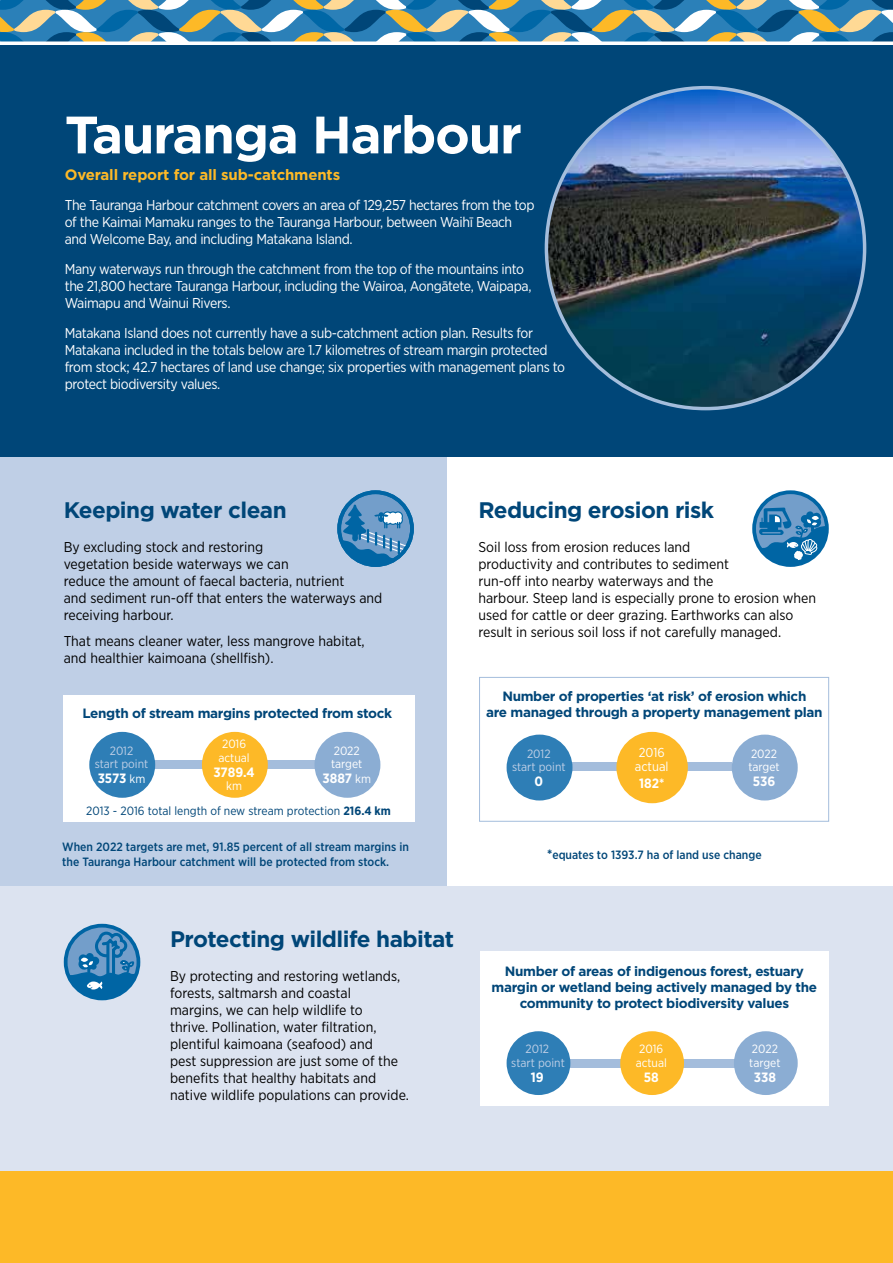
<style>
.page{position:relative;width:893px;height:1263px;background:#fff}
.page>*{position:absolute;margin:0;border:0;box-sizing:border-box;transform-origin:0 0}
.t1{font:700 52.5px "Gotham";letter-spacing:-.025em;color:#fff}
.t2{font:700 22.5px "Gotham";letter-spacing:-.025em;color:#004678}
.t3{font:700 15px "Gotham";letter-spacing:-.01em;color:#fdb927}
.t4{font:14.25px/17.1px "Gotham Narrow";color:#000}
.t5{font:14.25px/17.1px "Gotham Narrow";letter-spacing:-.025em;color:#fff}
.t6{font:700 13.5px/16.2px "Gotham";letter-spacing:-.025em;color:#004678;text-align:center}
.t7{font:700 13.5px "Gotham Narrow";color:#fff}
.t8{font:13.05px/14.5px "Gotham Narrow";color:#fff}
.t9{font:500 12px/14.4px "Gotham Narrow";color:#004678}
.t10{font:12px/13.5px "Gotham Narrow";color:#fff}
.t11{font:12px "Gotham Narrow";color:#004678}
.t12{font:12px/13.5px "Gotham Narrow";color:#bfcfe6;text-align:center}
.s1{font-weight:400;font-size:12px}
.s2{font-weight:700}
.s3{font-weight:700;font-size:13.5px}
</style>
<div class="page">
<svg style="left:0;top:0;width:893px;height:41px;background:#6092a4"></svg>
<div style="left:0;top:1170px;width:893px;height:93px;background:#fdb927"></div>
<svg style="left:0;top:41px;width:893px;height:1px"></svg>
<div style="left:0;top:886px;width:893px;height:284px;background:#dce3f0"></div>
<div style="left:0;top:457px;width:446px;height:429px;background:#bfcfe6"></div>
<div style="left:0;top:45px;width:893px;height:412px;background:#004678"></div>
<div style="left:64px;top:924px;width:76px;height:76px;border:4px solid #0065a4;border-radius:50%"></div>
<svg style="left:68px;top:930px;width:69px;height:68px;background:#488bbc"></svg>
<svg style="left:754px;top:492px;width:73px;height:73px"></svg>
<div style="left:752px;top:490px;width:77px;height:77px;border:4px solid #0065a4;border-radius:50%"></div>
<svg style="left:759px;top:507px;width:68px;height:58px;background:#488dbc"></svg>
<svg style="left:339px;top:492px;width:73px;height:73px"></svg>
<div style="left:337px;top:490px;width:77px;height:77px;border:4px solid #0065a4;border-radius:50%"></div>
<svg style="left:341px;top:504px;width:67px;height:62px;background:#5592c0"></svg>
<div style="left:63px;top:695px;width:352px;height:126px;background:#fff"></div>
<div style="left:479px;top:677px;width:350px;height:144px;background:#fff;border:1px solid #a4bddc"></div>
<div style="left:480px;top:952px;width:349px;height:154px;background:#fff"></div>
<div style="left:558px;top:1059px;width:200px;height:8px;background:#a4bddc"></div>
<div style="left:620px;top:1031px;width:64px;height:64px;background:#fdb927;border-radius:50%"></div>
<div style="left:734px;top:1031px;width:64px;height:64px;background:#8badd3;border-radius:50%"></div>
<div style="left:507px;top:1031px;width:63px;height:64px;background:#2e7eb6;border-radius:50%"></div>
<div style="left:532px;top:763px;width:200px;height:8px;background:#a4bddc"></div>
<div style="left:616px;top:732px;width:72px;height:71px;background:#fdb927;border-radius:50%"></div>
<div style="left:507px;top:735px;width:65px;height:65px;background:#2e7eb6;border-radius:50%"></div>
<div style="left:732px;top:735px;width:66px;height:65px;background:#8badd3;border-radius:50%"></div>
<div style="left:115px;top:761px;width:200px;height:8px;background:#a4bddc"></div>
<div style="left:202px;top:732px;width:66px;height:66px;background:#fdb927;border-radius:50%"></div>
<div style="left:89px;top:732px;width:66px;height:66px;background:#2e7eb6;border-radius:50%"></div>
<div style="left:314px;top:732px;width:66px;height:66px;background:#8badd3;border-radius:50%"></div>
<img style="left:546px;top:88px;width:319px;height:321px">
<h1 class="t1" style="left:65px;top:100px;width:459px">Tauranga Harbour</h1>
<p class="t3" style="left:65px;top:165px;width:277px">Overall report for all sub-catchments</p>
<p class="t5" style="left:65px;top:196px;width:471px">The Tauranga Harbour catchment covers an area of 129,257 hectares from the top of the Kaimai Mamaku ranges to the Tauranga Harbour, between Waihī Beach and Welcome Bay, and including Matakana Island.</p>
<p class="t5" style="left:65px;top:260px;width:468px">Many waterways run through the catchment from the top of the mountains into the 21,800 hectare Tauranga Harbour, including the Wairoa, Aongātete, Waipapa,<br>Waimapu and Wainui Rivers.</p>
<p class="t5" style="left:65px;top:324px;width:502px">Matakana Island does not currently have a sub-catchment action plan. Results for Matakana included in the totals below are 1.7 kilometres of stream margin protected from stock; 42.7 hectares of land use change; six properties with management plans to protect biodiversity values.</p>
<h2 class="t2" style="left:64px;top:495px;width:224px">Keeping water clean</h2>
<p class="t4" style="left:64px;top:538px;width:320px">By excluding stock and restoring<br>vegetation beside waterways we can<br>reduce the amount of faecal bacteria, nutrient<br>and sediment run-off that enters the waterways and receiving harbour.</p>
<p class="t4" style="left:64px;top:632px;width:303px">That means cleaner water, less mangrove habitat, and healthier kaimoana (shellfish).</p>
<p class="t6" style="left:82px;top:705px;width:311px">Length of stream margins protected from stock</p>
<h2 class="t2" style="left:478px;top:495px;width:237px">Reducing erosion risk</h2>
<p class="t4" style="left:478px;top:538px;width:339px">Soil loss from erosion reduces land<br>productivity and contributes to sediment<br>run-off into nearby waterways and the<br>harbour. Steep land is especially prone to erosion when used for cattle or deer grazing. Earthworks can also result in serious soil loss if not carefully managed.</p>
<p class="t6" style="left:486px;top:688px;width:338px">Number of properties ‘at risk’ of erosion which<br>are managed through a property management plan</p>
<p class="t10" style="left:219px;top:737px;width:33px">2016 actual</p>
<p class="t7" style="left:214px;top:763px;width:43px">3789.4</p>
<p class="t10" style="left:226px;top:779px;width:17px">km</p>
<p class="t10" style="left:331px;top:743px;width:33px">2022 target</p>
<p class="t7" style="left:322px;top:770px;width:50px">3887 <span class="s1">km</span></p>
<p class="t11" style="left:86px;top:803px;width:306px">2013 - 2016 total length of new stream protection <span class="s2">216.4 km</span></p>
<p class="t9" style="left:62px;top:840px;width:348px">When 2022 targets are met, 91.85 percent of all stream margins in the Tauranga Harbour catchment will be protected from stock.</p>
<p class="t9" style="left:547px;top:847px;width:216px"><span class="s3">*</span>equates to 1393.7 ha of land use change</p>
<p class="t12" style="left:95px;top:743px;width:55px">2012<br>start point</p>
<p class="t7" style="left:98px;top:770px;width:49px">3573 <span class="s1">km</span></p>
<p class="t8" style="left:635px;top:744px;width:35px">2016 actual</p>
<p class="t7" style="left:639px;top:774px;width:27px">182*</p>
<p class="t12" style="left:512px;top:746px;width:55px">2012<br>start point</p>
<p class="t7" style="left:535px;top:772px;width:10px">0</p>
<p class="t10" style="left:748px;top:746px;width:33px">2022 target</p>
<p class="t7" style="left:753px;top:772px;width:24px">536</p>
<h2 class="t2" style="left:170px;top:924px;width:285px">Protecting wildlife habitat</h2>
<p class="t4" style="left:170px;top:967px;width:240px">By protecting and restoring wetlands, forests, saltmarsh and coastal<br>margins, we can help wildlife to<br>thrive. Pollination, water filtration, plentiful kaimoana (seafood) and<br>pest suppression are just some of the benefits that healthy habitats and native wildlife populations can provide.</p>
<p class="t6" style="left:492px;top:962px;width:327px">Number of areas of indigenous forest, estuary margin or wetland being actively managed by the community to protect biodiversity values</p>
<p class="t10" style="left:636px;top:1042px;width:33px">2016 actual</p>
<p class="t7" style="left:644px;top:1068px;width:16px">58</p>
<p class="t12" style="left:511px;top:1042px;width:55px">2012<br>start point</p>
<p class="t7" style="left:531px;top:1068px;width:14px">19</p>
<p class="t10" style="left:749px;top:1042px;width:33px">2022 target</p>
<p class="t7" style="left:754px;top:1068px;width:24px">338</p>
</div>
